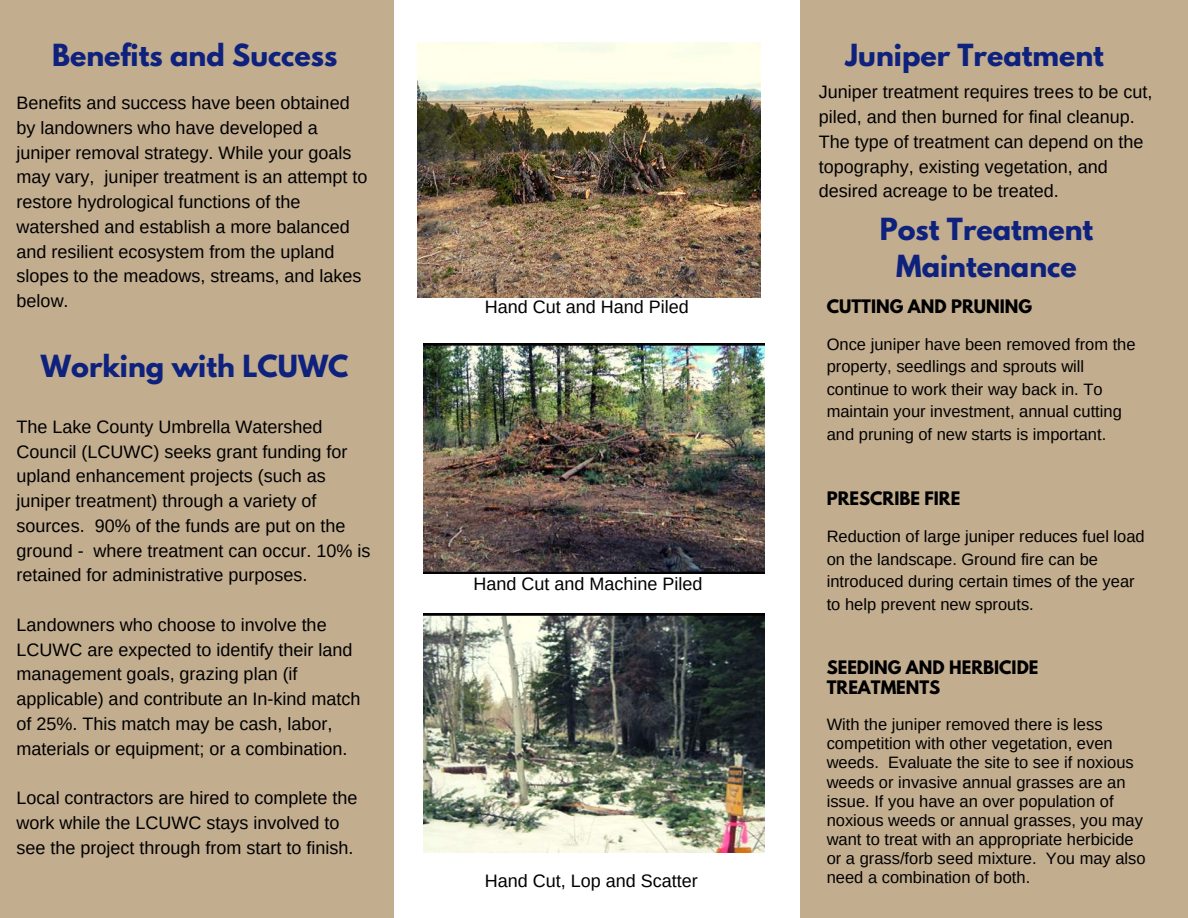
<style>
.page{position:relative;width:1188px;height:918px;background:#fff}
.page>*{position:absolute;margin:0;border:0;box-sizing:border-box;transform-origin:0 0}
.t1{font:700 27px/37.2px "League Spartan";color:#0e227d;text-align:center}
.t2{font:18px/24.8px "Arimo";color:#000}
.t3{font:16.5px/19.2px "Arimo";color:#000}
.t4{font:700 16.5px/19.2px "League Spartan";color:#000}
</style>
<div class="page">
<div style="left:0;top:0;width:393px;height:918px;background:#c2ad8f"></div>
<div style="left:801px;top:0;width:387px;height:918px;background:#c2ad8f"></div>
<img style="left:418px;top:43px;width:343px;height:254px">
<img style="left:423px;top:344px;width:341px;height:229px">
<img style="left:423px;top:614px;width:341px;height:238px">
<h1 class="t1" style="left:52px;top:40px;width:287px">Benefits and Success</h1>
<p class="t2" style="left:17px;top:91px;width:352px">Benefits and success have been obtained by landowners who have developed a juniper removal strategy. While your goals may vary, juniper treatment is an attempt to restore hydrological functions of the watershed and establish a more balanced and resilient ecosystem from the upland slopes to the meadows, streams, and lakes below.</p>
<h1 class="t1" style="left:41px;top:351px;width:309px">Working with LCUWC</h1>
<p class="t2" style="left:17px;top:414px;width:355px">The Lake County Umbrella Watershed Council (LCUWC) seeks grant funding for upland enhancement projects (such as juniper treatment) through a variety of sources. 90% of the funds are put on the ground - where treatment can occur. 10% is retained for administrative purposes.</p>
<p class="t2" style="left:17px;top:612px;width:345px">Landowners who choose to involve the LCUWC are expected to identify their land management goals, grazing plan (if applicable) and contribute an In-kind match of 25%. This match may be cash, labor, materials or equipment; or a combination.</p>
<p class="t2" style="left:17px;top:786px;width:342px">Local contractors are hired to complete the work while the LCUWC stays involved to see the project through from start to finish.</p>
<p class="t2" style="left:485px;top:294px;width:205px">Hand Cut and Hand Piled</p>
<p class="t2" style="left:473px;top:572px;width:230px">Hand Cut and Machine Piled</p>
<p class="t2" style="left:485px;top:868px;width:214px">Hand Cut, Lop and Scatter</p>
<h1 class="t1" style="left:846px;top:40px;width:260px">Juniper Treatment</h1>
<p class="t2" style="left:819px;top:80px;width:335px">Juniper treatment requires trees to be cut, piled, and then burned for final cleanup.<br>The type of treatment can depend on the topography, existing vegetation, and desired acreage to be treated.</p>
<h1 class="t1" style="left:880px;top:213px;width:215px">Post Treatment<br>Maintenance</h1>
<p class="t4" style="left:827px;top:299px;width:207px">CUTTING AND PRUNING</p>
<p class="t3" style="left:827px;top:333px;width:310px;line-height:22.5px">Once juniper have been removed from the property, seedlings and sprouts will continue to work their way back in. To maintain your investment, annual cutting and pruning of new starts is important.</p>
<p class="t4" style="left:827px;top:491px;width:135px">PRESCRIBE FIRE</p>
<p class="t3" style="left:827px;top:525px;width:320px;line-height:22.5px">Reduction of large juniper reduces fuel load on the landscape. Ground fire can be introduced during certain times of the year to help prevent new sprouts.</p>
<p class="t4" style="left:827px;top:660px;width:213px">SEEDING AND HERBICIDE<br>TREATMENTS</p>
<p class="t3" style="left:827px;top:715px;width:320px">With the juniper removed there is less competition with other vegetation, even weeds. Evaluate the site to see if noxious weeds or invasive annual grasses are an issue. If you have an over population of noxious weeds or annual grasses, you may want to treat with an appropriate herbicide or a grass/forb seed mixture. You may also need a combination of both.</p>
</div>
